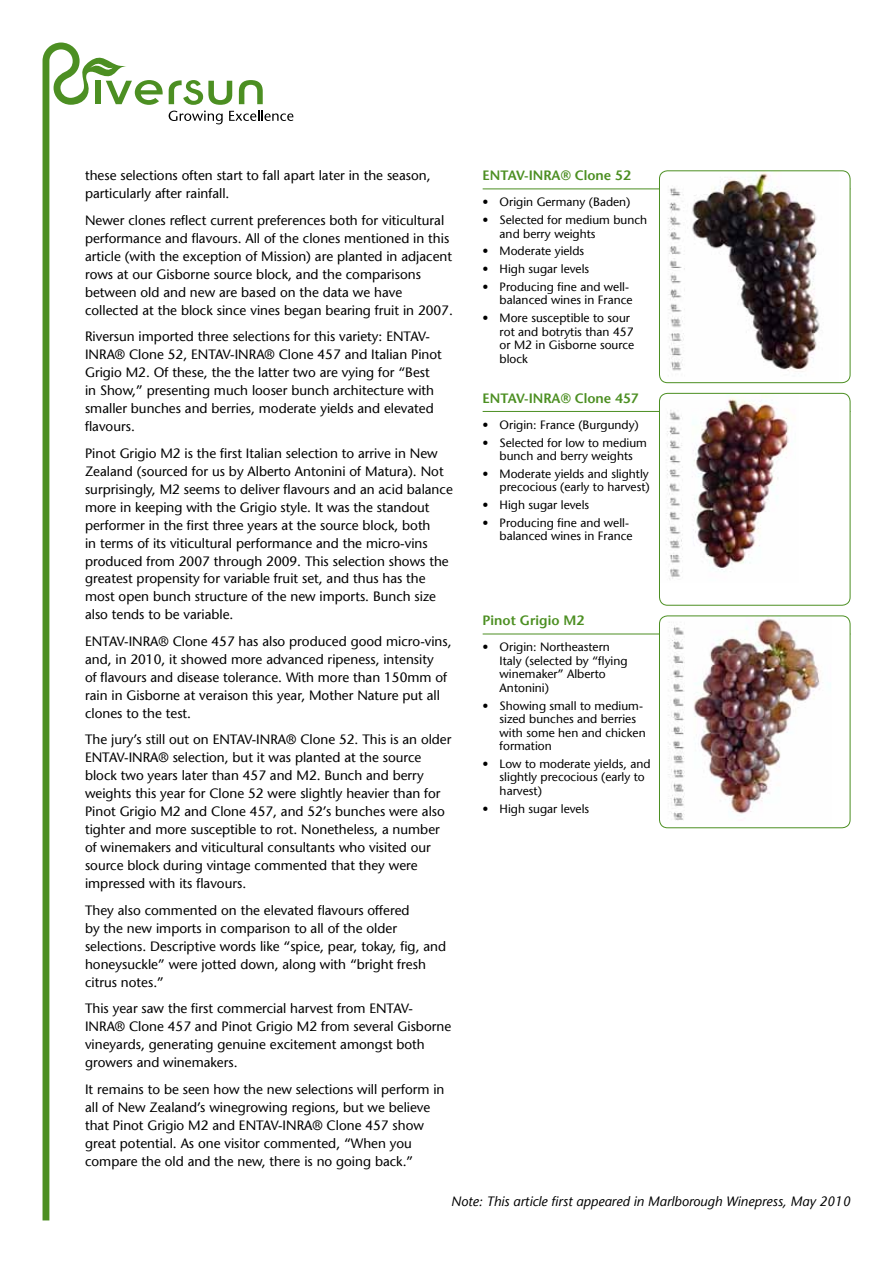
<style>
.page{position:relative;width:893px;height:1263px;background:#fff}
.page>*{position:absolute;margin:0;border:0;box-sizing:border-box;transform-origin:0 0}
.t1{font:13.5px/18px "Stone Sans LT";color:#000}
.t2{font:italic 13.5px "Stone Sans LT";color:#000}
.t3{font:600 13.5px "Stone Sans LT";color:#4c8f22}
.t4{font:12px/13.5px "Stone Sans LT";color:#000}
</style>
<div class="page">
<svg style="left:43px;top:43px;width:83px;height:1177px"></svg>
<div style="left:95px;top:81px;width:6px;height:23px;background:#4c8f22"></div>
<svg style="left:106px;top:80px;width:57px;height:25px"></svg>
<svg style="left:169px;top:80px;width:125px;height:44px"></svg>
<hr style="left:483px;top:189px;width:367px;height:1px;background:#4c8f22">
<hr style="left:483px;top:411px;width:367px;height:1px;background:#4c8f22">
<hr style="left:483px;top:634px;width:367px;height:1px;background:#4c8f22">
<div style="left:659px;top:171px;width:191px;height:212px;background:#fff;border-radius:8px"></div>
<img style="left:659px;top:172px;width:161px;height:210px">
<div style="left:659px;top:170px;width:191px;height:213px;border:1px solid #4c8f22;border-radius:8px"></div>
<div style="left:659px;top:393px;width:191px;height:212px;background:#fff;border-radius:8px"></div>
<img style="left:659px;top:393px;width:130px;height:186px">
<div style="left:659px;top:393px;width:191px;height:213px;border:1px solid #4c8f22;border-radius:8px"></div>
<div style="left:659px;top:616px;width:191px;height:212px;background:#fff;border-radius:8px"></div>
<img style="left:659px;top:617px;width:162px;height:208px">
<div style="left:659px;top:615px;width:191px;height:213px;border:1px solid #4c8f22;border-radius:8px"></div>
<p class="t1" style="left:85px;top:166px;width:347px">these selections often start to fall apart later in the season, particularly after rainfall.</p>
<p class="t1" style="left:85px;top:211px;width:369px">Newer clones reflect current preferences both for viticultural performance and flavours. All of the clones mentioned in this article (with the exception of Mission) are planted in adjacent rows at our Gisborne source block, and the comparisons between old and new are based on the data we have collected at the block since vines began bearing fruit in 2007.</p>
<p class="t1" style="left:85px;top:327px;width:358px">Riversun imported three selections for this variety: ENTAV-INRA® Clone 52, ENTAV-INRA® Clone 457 and Italian Pinot Grigio M2. Of these, the the latter two are vying for “Best in Show,” presenting much looser bunch architecture with smaller bunches and berries, moderate yields and elevated flavours.</p>
<p class="t1" style="left:85px;top:444px;width:369px">Pinot Grigio M2 is the first Italian selection to arrive in New Zealand (sourced for us by Alberto Antonini of Matura). Not surprisingly, M2 seems to deliver flavours and an acid balance more in keeping with the Grigio style. It was the standout performer in the first three years at the source block, both<br>in terms of its viticultural performance and the micro-vins produced from 2007 through 2009. This selection shows the greatest propensity for variable fruit set, and thus has the most open bunch structure of the new imports. Bunch size also tends to be variable.</p>
<p class="t1" style="left:85px;top:632px;width:368px">ENTAV-INRA® Clone 457 has also produced good micro-vins, and, in 2010, it showed more advanced ripeness, intensity<br>of flavours and disease tolerance. With more than 150mm of rain in Gisborne at veraison this year, Mother Nature put all clones to the test.</p>
<p class="t1" style="left:85px;top:731px;width:368px">The jury’s still out on ENTAV-INRA® Clone 52. This is an older ENTAV-INRA® selection, but it was planted at the source block two years later than 457 and M2. Bunch and berry weights this year for Clone 52 were slightly heavier than for Pinot Grigio M2 and Clone 457, and 52’s bunches were also tighter and more susceptible to rot. Nonetheless, a number of winemakers and viticultural consultants who visited our source block during vintage commented that they were impressed with its flavours.</p>
<p class="t1" style="left:85px;top:901px;width:363px">They also commented on the elevated flavours offered<br>by the new imports in comparison to all of the older selections. Descriptive words like “spice, pear, tokay, fig, and honeysuckle” were jotted down, along with “bright fresh citrus notes.”</p>
<p class="t1" style="left:85px;top:1000px;width:368px">This year saw the first commercial harvest from ENTAV-INRA® Clone 457 and Pinot Grigio M2 from several Gisborne vineyards, generating genuine excitement amongst both growers and winemakers.</p>
<p class="t1" style="left:85px;top:1080px;width:361px">It remains to be seen how the new selections will perform in all of New Zealand’s winegrowing regions, but we believe that Pinot Grigio M2 and ENTAV-INRA® Clone 457 show great potential. As one visitor commented, “When you compare the old and the new, there is no going back.”</p>
<p class="t3" style="left:483px;top:167px;width:150px">ENTAV-INRA® Clone 52</p>
<p class="t4" style="left:483px;top:195px;width:149px">• Origin Germany (Baden)</p>
<p class="t4" style="left:500px;top:213px;width:149px;text-indent:-17px">• Selected for medium bunch and berry weights</p>
<p class="t4" style="left:483px;top:244px;width:103px">• Moderate yields</p>
<p class="t4" style="left:483px;top:262px;width:108px">• High sugar levels</p>
<p class="t4" style="left:483px;top:280px;width:152px;text-align:right">• Producing fine and well&shy;balanced wines in France</p>
<p class="t4" style="left:500px;top:311px;width:136px;text-indent:-17px">• More susceptible to sour rot and botrytis than 457 or M2 in Gisborne source block</p>
<p class="t3" style="left:483px;top:390px;width:157px">ENTAV-INRA® Clone 457</p>
<p class="t4" style="left:483px;top:418px;width:158px">• Origin: France (Burgundy)</p>
<p class="t4" style="left:483px;top:436px;width:166px;text-align:center">• Selected for low to medium bunch and berry weights</p>
<p class="t4" style="left:483px;top:467px;width:169px;text-align:right">• Moderate yields and slightly precocious (early to harvest)</p>
<p class="t4" style="left:483px;top:498px;width:108px">• High sugar levels</p>
<p class="t4" style="left:483px;top:516px;width:152px;text-align:right">• Producing fine and well&shy;balanced wines in France</p>
<p class="t3" style="left:483px;top:612px;width:103px">Pinot Grigio M2</p>
<p class="t4" style="left:500px;top:640px;width:129px;text-indent:-17px">• Origin: Northeastern<br>Italy (selected by “flying winemaker” Alberto<br>Antonini)</p>
<p class="t4" style="left:500px;top:699px;width:148px;text-indent:-17px">• Showing small to medium&shy;sized bunches and berries with some hen and chicken formation</p>
<p class="t4" style="left:500px;top:757px;width:152px;text-indent:-17px">• Low to moderate yields, and slightly precocious (early to harvest)</p>
<p class="t4" style="left:483px;top:802px;width:108px">• High sugar levels</p>
<p class="t2" style="left:451px;top:1193px;width:401px">Note: This article first appeared in Marlborough Winepress, May 2010</p>
</div>
